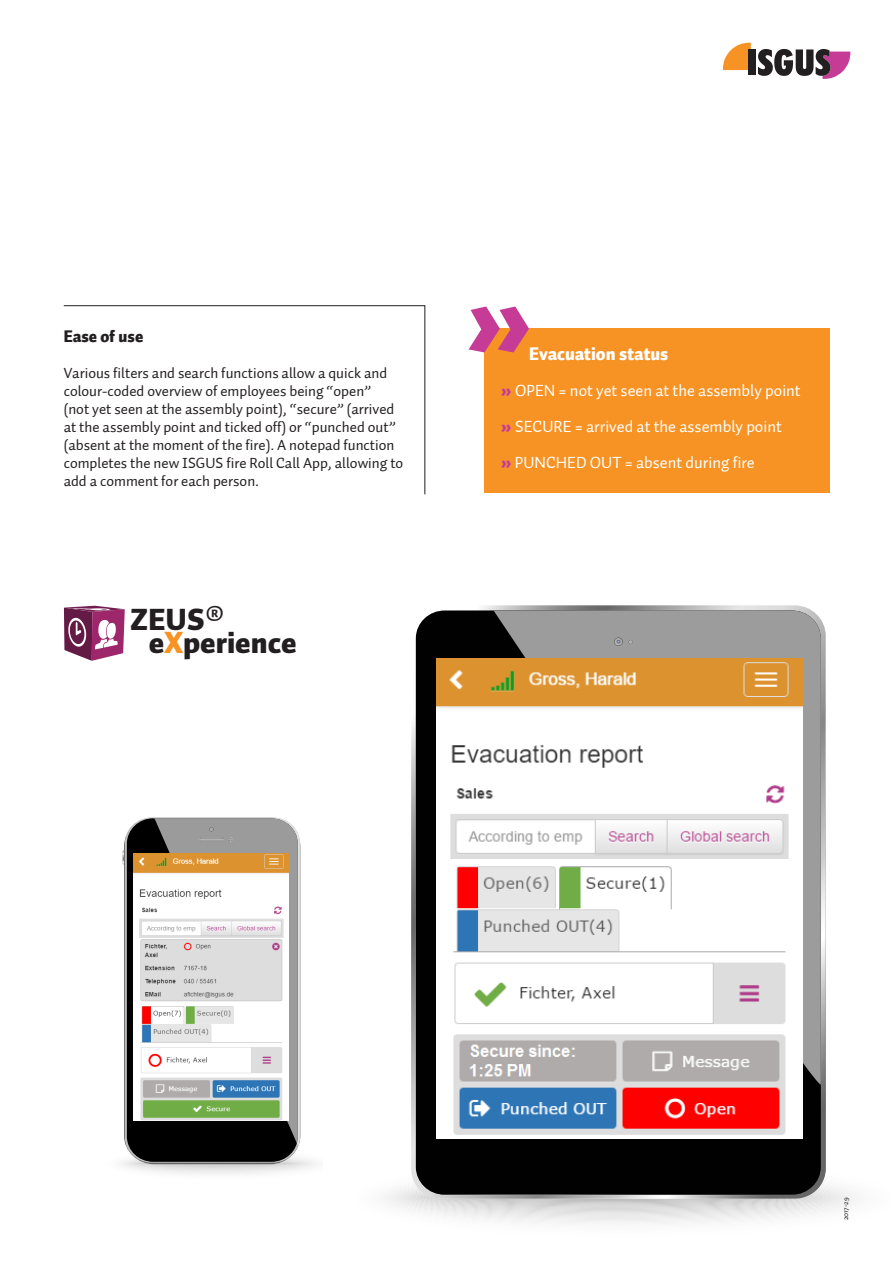
<style>
.page{position:relative;width:893px;height:1263px;background:#fff}
.page>*{position:absolute;margin:0;border:0;box-sizing:border-box;transform-origin:0 0}
.t1{font:700 30.15px/22.8px "Auto 1";color:#231f20}
.Text_Standard_10pt{font:18px "Auto 1 Black LF";color:#fff}
.Text_Standard_10pt-2{font:16.5px "Auto 1";color:#fff}
.Text_Standard_10pt-3{font:16.5px "Auto 1 Black LF";color:#231f20}
.Text_Standard_10pt-4{font:15px/18px "Auto 1";color:#231f20}
.Text_Standard_11pt{font:7.5px "Auto 1";color:#231f20}
.s1{color:#f79324}
.s2{font-family:"Auto 1 Black LF";color:#c53b96}
</style>
<div class="page">
<svg style="left:723px;top:43px;width:28px;height:27px"></svg>
<div style="left:748px;top:49px;width:7px;height:26px;background:#231f20"></div>
<svg style="left:758px;top:49px;width:92px;height:30px"></svg>
<svg style="left:386px;top:1185px;width:469px;height:39px"></svg>
<svg style="left:411px;top:605px;width:415px;height:594px"></svg>
<div style="left:416px;top:611px;width:405px;height:583px;background:#010101;border-radius:28px"></div>
<svg style="left:494px;top:611px;width:327px;height:473px;background:#969594"></svg>
<svg style="left:614px;top:637px;width:9px;height:9px"></svg>
<svg style="left:629px;top:640px;width:4px;height:4px"></svg>
<div style="left:484px;top:328px;width:345px;height:165px;background:#f79324"></div>
<svg style="left:63px;top:305px;width:363px;height:190px"></svg>
<svg style="left:469px;top:306px;width:60px;height:46px"></svg>
<svg style="left:154px;top:818px;width:140px;height:9px"></svg>
<svg style="left:122px;top:827px;width:195px;height:347px"></svg>
<img style="left:133px;top:853px;width:156px;height:268px">
<img style="left:437px;top:659px;width:366px;height:479px">
<svg style="left:64px;top:606px;width:61px;height:55px"></svg>
<p class="Text_Standard_10pt-3" style="left:64px;top:325px;width:81px">Ease of use</p>
<p class="Text_Standard_10pt-4" style="left:64px;top:364px;width:341px">Various filters and search functions allow a quick and colour-coded overview of employees being “open”<br>(not yet seen at the assembly point), “secure” (arrived at the assembly point and ticked off) or “punched out” (absent at the moment of the fire). A notepad function completes the new ISGUS fire Roll Call App, allowing to add a comment for each person.</p>
<p class="t1" style="left:149px;top:610px;width:149px;text-indent:-19px">ZEUS® e<span class="s1">X</span>perience</p>
<p class="Text_Standard_10pt" style="left:529px;top:342px;width:141px">Evacuation status</p>
<p class="Text_Standard_10pt-2" style="left:501px;top:380px;width:302px"><span class="s2">»</span> OPEN = not yet seen at the assembly point</p>
<p class="Text_Standard_10pt-2" style="left:501px;top:416px;width:283px"><span class="s2">»</span> SECURE = arrived at the assembly point</p>
<p class="Text_Standard_10pt-2" style="left:501px;top:452px;width:256px"><span class="s2">»</span> PUNCHED OUT = absent during fire</p>
<p class="Text_Standard_11pt" style="left:841px;top:1220px;width:24px;rotate:-90deg">2017-29</p>
</div>
